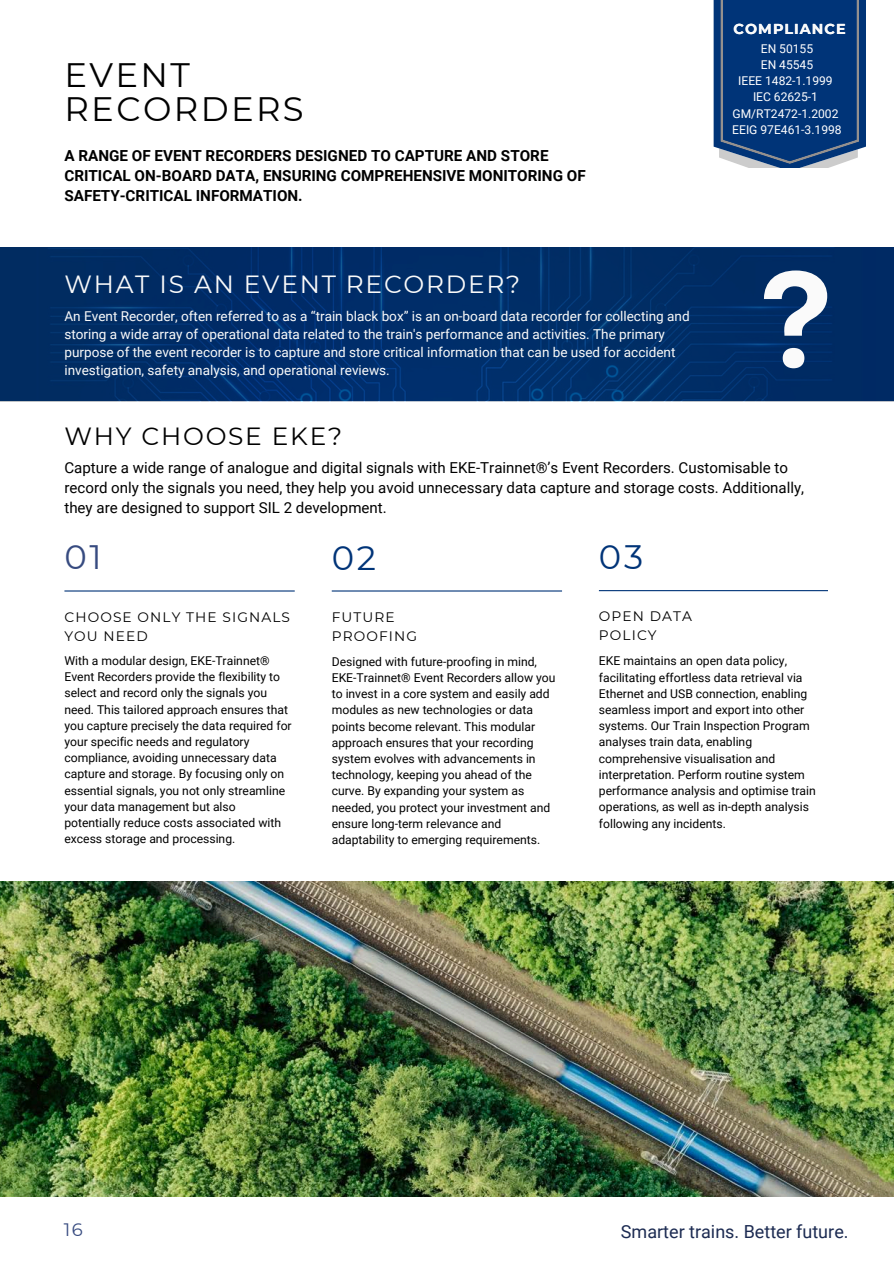
<style>
.page{position:relative;width:894px;height:1264px;background:#fff}
.page>*{position:absolute;margin:0;border:0;box-sizing:border-box;transform-origin:0 0}
.t1{font:33.9px/33.8px "Montserrat";letter-spacing:.07em;color:#000}
.t2{font:33.9px "Montserrat";color:#003478}
.t3{font:33.9px "Montserrat";color:#374b80}
.t4{font:24.9px "Montserrat";letter-spacing:.07em;color:#fafafa}
.t5{font:24.9px "Montserrat";letter-spacing:.07em;color:#000}
.t6{font:18px "Roboto";color:#1c2b52}
.t7{font:18px "Montserrat";color:#374b80}
.t8{font:700 15.3px/20.2px "Roboto";color:#000}
.t9{font:15px/20.2px "Roboto";color:#000}
.t10{font:700 14.4px "Montserrat";letter-spacing:.07em;color:#fafafa}
.t11{font:13.8px/19.2px "Montserrat";letter-spacing:.08em;color:#000}
.t12{font:13.5px/18px "Roboto";color:#fafafa}
.t13{font:12.15px/16.2px "Roboto";color:#000}
.t14{font:12.15px "Roboto";color:#fff}
</style>
<div class="page">
<img style="left:0;top:247px;width:893px;height:154px">
<hr style="left:64px;top:590px;width:230px;height:1px;background:#003478">
<hr style="left:331px;top:590px;width:231px;height:1px;background:#003478">
<hr style="left:598px;top:590px;width:229px;height:1px;background:#003478">
<svg style="left:763px;top:270px;width:64px;height:98px"></svg>
<img style="left:0;top:881px;width:893px;height:314px">
<svg style="left:713px;top:0;width:152px;height:168px;background:#13427f"></svg>
<h4 class="t1" style="left:64px;top:58px;width:241px">EVENT<br>RECORDERS</h4>
<p class="t8" style="left:64px;top:145px;width:522px">A RANGE OF EVENT RECORDERS DESIGNED TO CAPTURE AND STORE<br>CRITICAL ON-BOARD DATA, ENSURING COMPREHENSIVE MONITORING OF<br>SAFETY-CRITICAL INFORMATION.</p>
<p class="t4" style="left:64px;top:269px;width:457px">WHAT IS AN EVENT RECORDER?</p>
<p class="t12" style="left:64px;top:308px;width:626px">An Event Recorder, often referred to as a “train black box” is an on-board data recorder for collecting and storing a wide array of operational data related to the train's performance and activities. The primary purpose of the event recorder is to capture and store critical information that can be used for accident investigation, safety analysis, and operational reviews.</p>
<p class="t10" style="left:733px;top:20px;width:113px">COMPLIANCE</p>
<p class="t14" style="left:760px;top:42px;width:54px">EN 50155</p>
<p class="t14" style="left:760px;top:58px;width:54px">EN 45545</p>
<p class="t14" style="left:738px;top:74px;width:96px">IEEE 1482-1.1999</p>
<h5 class="t14" style="left:752px;top:90px;width:66px">IEC 62625-1</h5>
<p class="t14" style="left:732px;top:106px;width:107px">GM/RT2472-1.2002</p>
<h5 class="t14" style="left:732px;top:122px;width:111px">EEIG 97E461-3.1998</h5>
<h2 class="t5" style="left:64px;top:421px;width:279px">WHY CHOOSE EKE?</h2>
<h6 class="t9" style="left:64px;top:457px;width:741px">Capture a wide range of analogue and digital signals with EKE-Trainnet®’s Event Recorders. Customisable to record only the signals you need, they help you avoid unnecessary data capture and storage costs. Additionally, they are designed to support SIL 2 development.</h6>
<p class="t3" style="left:64px;top:536px;width:39px">01</p>
<p class="t2" style="left:331px;top:537px;width:46px">02</p>
<h2 class="t2" style="left:598px;top:536px;width:46px">03</h2>
<p class="t11" style="left:64px;top:607px;width:227px">CHOOSE ONLY THE SIGNALS<br>YOU NEED</p>
<p class="t11" style="left:331px;top:607px;width:87px">FUTURE<br>PROOFING</p>
<p class="t11" style="left:598px;top:606px;width:95px">OPEN DATA<br>POLICY</p>
<h4 class="t13" style="left:64px;top:652px;width:229px">With a modular design, EKE-Trainnet® Event Recorders provide the flexibility to select and record only the signals you need. This tailored approach ensures that you capture precisely the data required for your specific needs and regulatory compliance, avoiding unnecessary data capture and storage. By focusing only on essential signals, you not only streamline your data management but also potentially reduce costs associated with excess storage and processing.</h4>
<p class="t13" style="left:331px;top:653px;width:225px">Designed with future-proofing in mind, EKE-Trainnet® Event Recorders allow you to invest in a core system and easily add modules as new technologies or data points become relevant. This modular approach ensures that your recording system evolves with advancements in technology, keeping you ahead of the curve. By expanding your system as needed, you protect your investment and ensure long-term relevance and adaptability to emerging requirements.</p>
<p class="t13" style="left:598px;top:653px;width:218px">EKE maintains an open data policy, facilitating effortless data retrieval via Ethernet and USB connection, enabling seamless import and export into other systems. Our Train Inspection Program analyses train data, enabling comprehensive visualisation and interpretation. Perform routine system performance analysis and optimise train operations, as well as in-depth analysis following any incidents.</p>
<p class="t7" style="left:64px;top:1218px;width:20px">16</p>
<h5 class="t6" style="left:620px;top:1220px;width:229px">Smarter trains. Better future.</h5>
</div>
